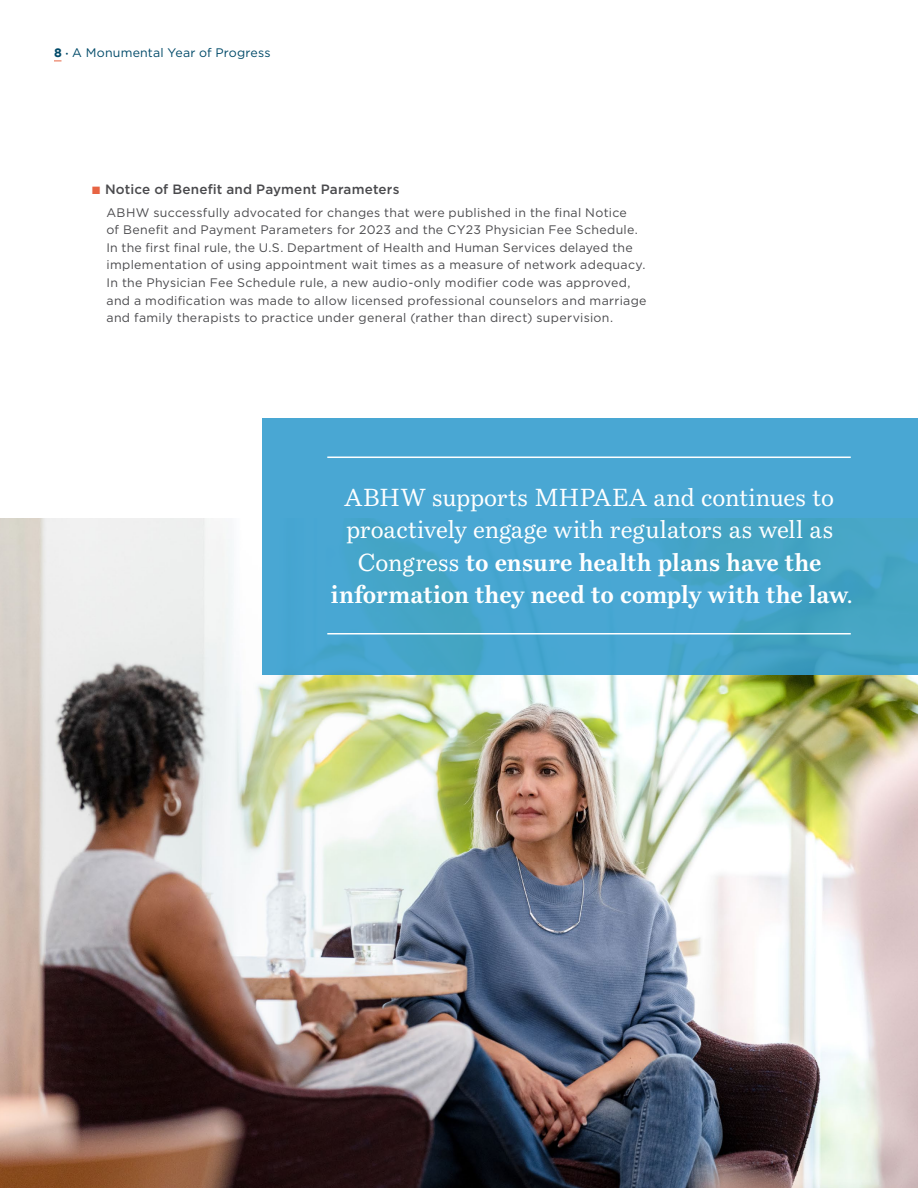
<style>
.page{position:relative;width:918px;height:1188px;background:#fff}
.page>*{position:absolute;margin:0;border:0;box-sizing:border-box;transform-origin:0 0}
.t1{font:24.3px/32.4px "Bressay";color:#fff;text-align:center}
.t2{font:500 13.5px "Gotham";letter-spacing:.015em;color:#4a4a4d}
.t3{font:12.3px/17.5px "Gotham";letter-spacing:.025em;color:#4a4a4d}
.t4{font:12.3px "Gotham";letter-spacing:.015em;color:#004a69}
.s1{font-weight:700}
.s2{font-family:"Montserrat";font-weight:300}
.s3{font-family:"Alright Sans";font-weight:700;font-size:10.5px;color:#e76443}
</style>
<div class="page">
<img style="left:0;top:518px;width:918px;height:670px">
<svg style="left:263px;top:418px;width:655px;height:256px;background:#47a6ce"></svg>
<hr style="left:327px;top:457px;width:524px;height:1px;background:#fff">
<hr style="left:327px;top:633px;width:524px;height:1px;background:#fff">
<p class="t4" style="left:54px;top:45px;width:218px"><span class="s1">8</span> <span class="s2">•</span> A Monumental Year of Progress</p>
<p class="t2" style="left:92px;top:181px;width:310px"><span class="s3">■</span> Notice of Benefit and Payment Parameters</p>
<p class="t3" style="left:106px;top:203px;width:542px">ABHW successfully advocated for changes that were published in the final Notice<br>of Benefit and Payment Parameters for 2023 and the CY23 Physician Fee Schedule.<br>In the first final rule, the U.S. Department of Health and Human Services delayed the implementation of using appointment wait times as a measure of network adequacy.<br>In the Physician Fee Schedule rule, a new audio-only modifier code was approved, and a modification was made to allow licensed professional counselors and marriage and family therapists to practice under general (rather than direct) supervision.</p>
<h1 class="t1" style="left:331px;top:481px;width:523px">ABHW supports MHPAEA and continues to proactively engage with regulators as well as Congress <span class="s1">to ensure health plans have the information they need to comply with the law</span>.</h1>
</div>
